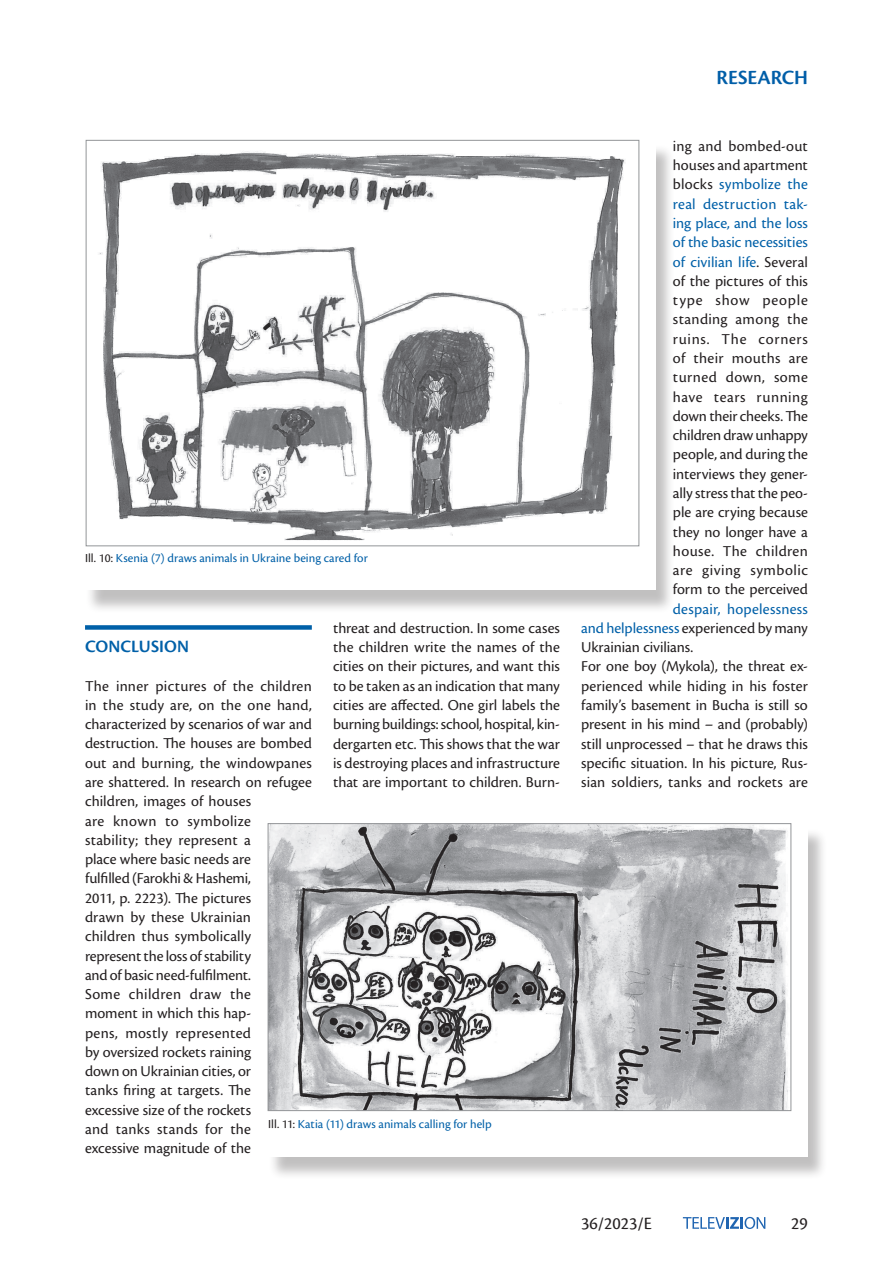
<style>
.page{position:relative;width:893px;height:1263px;background:#fff}
.page>*{position:absolute;margin:0;border:0;box-sizing:border-box;transform-origin:0 0}
.t1{font:600 21px "Cronos Pro";letter-spacing:-.005em;color:#005ea8}
.t2{font:18px "Cronos Pro";color:#231f20}
.t3{font:600 18px "Cronos Pro";letter-spacing:.005em;color:#0060a8}
.t4{font:15.75px/19.4px "Cronos Pro";color:#231f20}
.t5{font:12.75px "Cronos Pro";color:#0060a8}
.s1{color:#231f20}
.s2{color:#0060a8}
</style>
<div class="page">
<svg style="left:683px;top:1217px;width:82px;height:12px"></svg>
<div style="left:269px;top:828px;width:558px;height:352px;background:#231f20;opacity:.28"></div>
<div style="left:268px;top:824px;width:540px;height:333px;background:#fff"></div>
<div style="left:85px;top:625px;width:227px;height:5px;background:#0060a8"></div>
<div style="left:86px;top:145px;width:589px;height:468px;background:#231f20;opacity:.28"></div>
<div style="left:85px;top:140px;width:571px;height:450px;background:#fff"></div>
<img style="left:99px;top:151px;width:526px;height:390px">
<img style="left:270px;top:825px;width:518px;height:284px">
<div style="left:268px;top:823px;width:523px;height:288px;border:1px solid #939598"></div>
<h1 class="t1" style="left:717px;top:65px;width:93px">RESEARCH</h1>
<p class="t5" style="left:85px;top:551px;width:284px"><span class="s1">Ill. 10:</span> Ksenia (7) draws animals in Ukraine being cared for</p>
<p class="t4" style="left:333px;top:618px;width:228px;text-align:justify">threat and destruction. In some cases the children write the names of the cities on their pictures, and want this to be taken as an indication that many cities are affected. One girl labels the burning buildings: school, hospital, kin&shy;dergarten etc. This shows that the war is destroying places and infrastructure that are important to children. Burn-</p>
<p class="t3" style="left:85px;top:636px;width:105px">CONCLUSION</p>
<p class="t4" style="left:85px;top:676px;width:228px">The inner pictures of the children in the study are, on the one hand, characterized by scenarios of war and destruction. The houses are bombed out and burning, the windowpanes are shattered. In research on refugee children, images of houses<br>are known to symbolize<br>stability; they represent a<br>place where basic needs are<br>fulfilled (Farokhi &amp; Hashemi,<br>2011, p. 2223). The pictures<br>drawn by these Ukrainian<br>children thus symbolically<br>represent the loss of stability<br>and of basic need-fulfilment.<br>Some children draw the<br>moment in which this hap-<br>pens, mostly represented<br>by oversized rockets raining<br>down on Ukrainian cities, or<br>tanks firing at targets. The<br>excessive size of the rockets<br>and tanks stands for the<br>excessive magnitude of the</p>
<p class="t5" style="left:268px;top:1117px;width:225px"><span class="s1">Ill. 11:</span> Katia (11) draws animals calling for help</p>
<p class="t4" style="left:673px;top:136px;width:137px;text-align:justify">ing and bombed-out houses and apartment blocks <span class="s2">symbolize the real destruction tak&shy;ing place, and the loss of the basic necessities of civilian life</span>. Several of the pictures of this type show people standing among the ruins. The corners of their mouths are turned down, some have tears running down their cheeks. The children draw unhappy people, and during the interviews they gener&shy;ally stress that the peo&shy;ple are crying because they no longer have a house. The children are giving symbolic form to the perceived</p>
<p class="t4" style="left:581px;top:599px;width:228px;text-indent:92px"><span class="s2">despair, hopelessness and helplessness</span> experienced by many Ukrainian civilians.<br>For one boy (Mykola), the threat ex&shy;perienced while hiding in his foster family’s basement in Bucha is still so present in his mind – and (probably) still unprocessed – that he draws this specific situation. In his picture, Rus&shy;sian soldiers, tanks and rockets are</p>
<p class="t2" style="left:581px;top:1213px;width:72px">36/2023/E</p>
<p class="t2" style="left:791px;top:1213px;width:18px">29</p>
</div>
